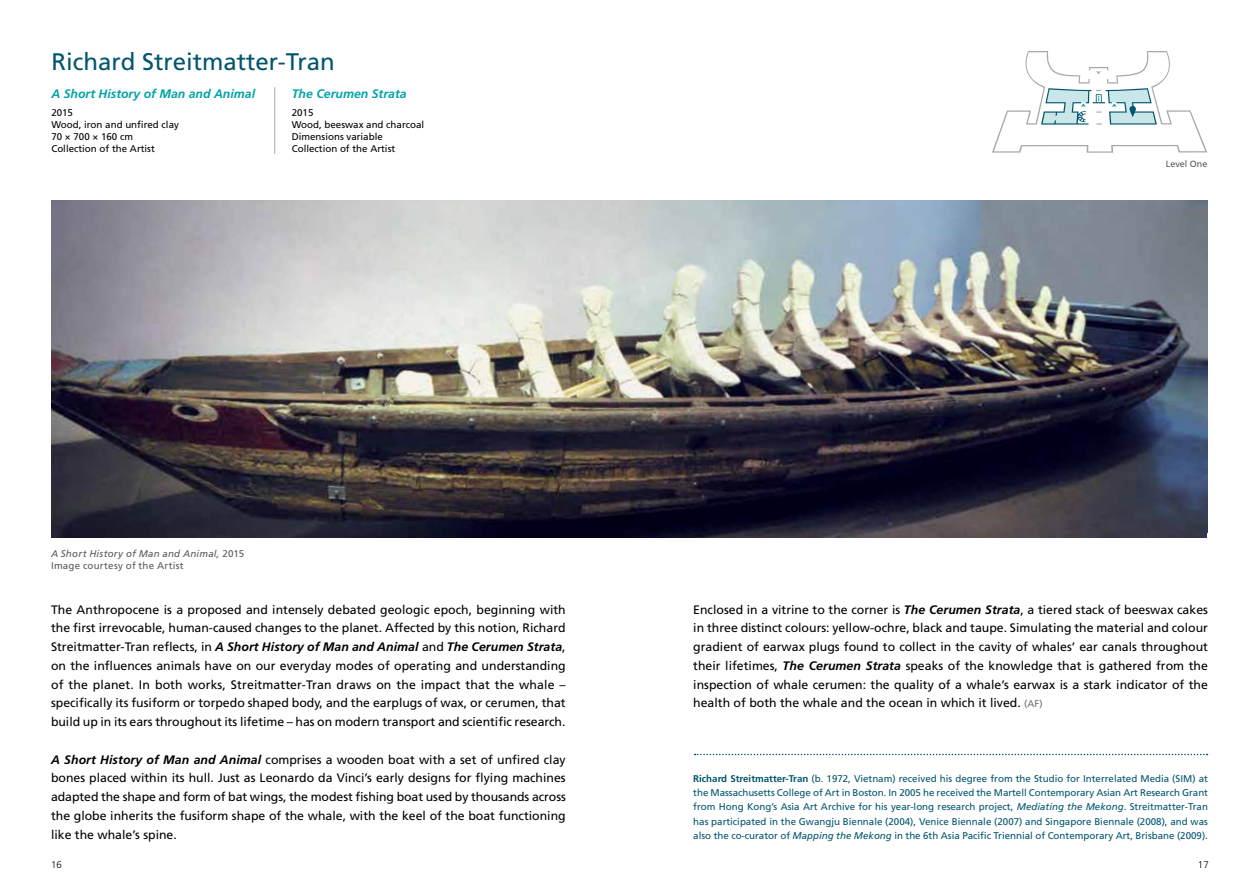
<style>
.page{position:relative;width:1259px;height:893px;background:#fff}
.page>*{position:absolute;margin:0;border:0;box-sizing:border-box;transform-origin:0 0}
.t1{font:24px "Frutiger";color:#02556e}
.t2{font:12.3px/18.8px "Frutiger";color:#000;text-align:justify}
.t3{font:italic 700 12.3px "Frutiger";color:#00a3a8}
.t4{font:9.75px/14.2px "Frutiger";color:#02556e;text-align:justify}
.t5{font:9.75px/12px "Frutiger";color:#000}
.t6{font:italic 9.75px/12px "Frutiger";letter-spacing:.02em;color:#58595b}
.t7{font:300 9.75px "Frutiger";color:#000}
.t8{font:9px "Frutiger";color:#58595b}
.s1{font-style:normal}
.s2{font-weight:700;font-style:italic}
.s3{font-size:9.75px;color:#6d6e71}
.s4{font-weight:700}
.s5{font-style:italic}
</style>
<div class="page">
<svg style="left:992px;top:51px;width:215px;height:102px"></svg>
<img style="left:51px;top:200px;width:1157px;height:338px">
<svg style="left:694px;top:754px;width:513px;height:1px"></svg>
<hr style="left:274px;top:87px;width:1px;height:67px;background:#a7a9ac">
<h1 class="t1" style="left:51px;top:47px;width:285px">Richard Streitmatter-Tran</h1>
<p class="t3" style="left:51px;top:87px;width:205px">A Short History of Man and Animal</p>
<p class="t5" style="left:51px;top:107px;width:129px">2015<br>Wood, iron and unfired clay<br>70 × 700 × 160 cm<br>Collection of the Artist</p>
<p class="t3" style="left:292px;top:87px;width:116px">The Cerumen Strata</p>
<p class="t5" style="left:292px;top:107px;width:134px">2015<br>Wood, beeswax and charcoal<br>Dimensions variable<br>Collection of the Artist</p>
<p class="t8" style="left:1166px;top:159px;width:43px">Level One</p>
<p class="t6" style="left:51px;top:548px;width:195px">A Short History of Man and Animal, <span class="s1">2015<br>Image courtesy of the Artist</span></p>
<p class="t2" style="left:51px;top:600px;width:516px">The Anthropocene is a proposed and intensely debated geologic epoch, beginning with the first irrevocable, human-caused changes to the planet. Affected by this notion, Richard Streitmatter-Tran reflects, in <span class="s2">A Short History of Man and Animal</span> and <span class="s2">The Cerumen Strata</span>, on the influences animals have on our everyday modes of operating and understanding of the planet. In both works, Streitmatter-Tran draws on the impact that the whale – specifically its fusiform or torpedo shaped body, and the earplugs of wax, or cerumen, that build up in its ears throughout its lifetime – has on modern transport and scientific research.</p>
<p class="t2" style="left:51px;top:750px;width:516px"><span class="s2">A Short History of Man and Animal</span> comprises a wooden boat with a set of unfired clay bones placed within its hull. Just as Leonardo da Vinci’s early designs for flying machines adapted the shape and form of bat wings, the modest fishing boat used by thousands across the globe inherits the fusiform shape of the whale, with the keel of the boat functioning like the whale’s spine.</p>
<p class="t2" style="left:693px;top:600px;width:516px">Enclosed in a vitrine to the corner is <span class="s2">The Cerumen Strata</span>, a tiered stack of beeswax cakes in three distinct colours: yellow-ochre, black and taupe. Simulating the material and colour gradient of earwax plugs found to collect in the cavity of whales’ ear canals throughout their lifetimes, <span class="s2">The Cerumen Strata</span> speaks of the knowledge that is gathered from the inspection of whale cerumen: the quality of a whale’s earwax is a stark indicator of the health of both the whale and the ocean in which it lived. <span class="s3">(AF)</span></p>
<p class="t4" style="left:693px;top:771px;width:516px"><span class="s4">Richard Streitmatter-Tran</span> (b. 1972, Vietnam) received his degree from the Studio for Interrelated Media (SIM) at the Massachusetts College of Art in Boston. In 2005 he received the Martell Contemporary Asian Art Research Grant from Hong Kong’s Asia Art Archive for his year-long research project, <span class="s5">Mediating the Mekong</span>. Streitmatter-Tran has participated in the Gwangju Biennale (2004), Venice Biennale (2007) and Singapore Biennale (2008), and was also the co-curator of <span class="s5">Mapping the Mekong</span> in the 6th Asia Pacific Triennial of Contemporary Art, Brisbane (2009).</p>
<p class="t7" style="left:51px;top:859px;width:12px">16</p>
<p class="t7" style="left:1198px;top:859px;width:12px">17</p>
</div>
